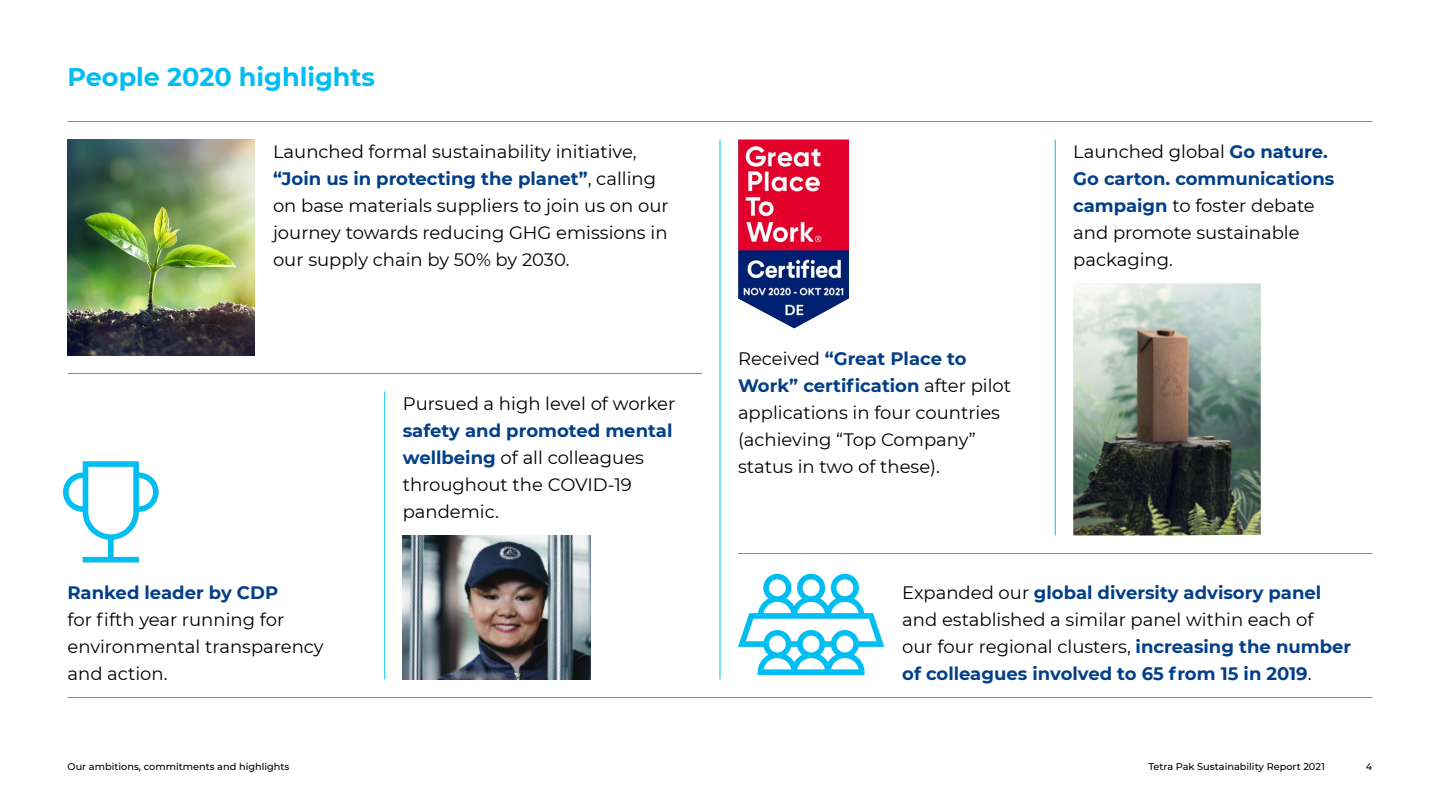
<style>
.page{position:relative;width:1440px;height:810px;background:#fff}
.page>*{position:absolute;margin:0;border:0;box-sizing:border-box;transform-origin:0 0}
.t1{font:700 25.5px "Montserrat";color:#00bdf2}
.t2{font:18px/27px "Montserrat";color:#000}
.t3{font:700 18px/27px "Montserrat";color:#023f88}
.t4{font:500 9.75px "Montserrat";color:#000}
.s1{font-weight:700;color:#023f88}
.s2{font-weight:400;color:#000}
</style>
<div class="page">
<img style="left:1073px;top:284px;width:188px;height:252px">
<svg style="left:738px;top:574px;width:146px;height:101px"></svg>
<img style="left:738px;top:140px;width:111px;height:188px">
<img style="left:403px;top:535px;width:187px;height:145px">
<svg style="left:63px;top:461px;width:96px;height:101px"></svg>
<hr style="left:68px;top:121px;width:1304px;height:1px;background:#00bdf2">
<hr style="left:68px;top:697px;width:1304px;height:1px;background:#00bdf2">
<hr style="left:384px;top:392px;width:1px;height:288px;background:#00bdf2">
<hr style="left:1055px;top:140px;width:1px;height:396px;background:#00bdf2">
<hr style="left:738px;top:553px;width:634px;height:1px;background:#00bdf2">
<hr style="left:68px;top:373px;width:634px;height:1px;background:#00bdf2">
<hr style="left:720px;top:140px;width:1px;height:540px;background:#00bdf2">
<img style="left:68px;top:140px;width:187px;height:216px">
<h1 class="t1" style="left:68px;top:58px;width:309px">People 2020 highlights</h1>
<p class="t2" style="left:273px;top:137px;width:397px">Launched formal sustainability initiative, <span class="s1">“Join us in protecting the planet”</span>, calling on base materials suppliers to join us on our journey towards reducing GHG emissions in our supply chain by 50% by 2030.</p>
<p class="t3" style="left:68px;top:578px;width:212px">Ranked leader by CDP</p>
<p class="t2" style="left:68px;top:605px;width:258px">for fifth year running for environmental transparency and action.</p>
<p class="t2" style="left:403px;top:389px;width:274px">Pursued a high level of worker</p>
<p class="t2" style="left:403px;top:416px;width:271px"><span class="s1">safety and promoted mental wellbeing</span> of all colleagues throughout the COVID-19 pandemic.</p>
<p class="t2" style="left:738px;top:344px;width:275px">Received <span class="s1">“Great Place to<br>Work” certification</span> after pilot applications in four countries (achieving “Top Company” status in two of these).</p>
<p class="t2" style="left:1073px;top:137px;width:263px">Launched global <span class="s1">Go nature.<br>Go carton. communications campaign</span> to foster debate and promote sustainable packaging.</p>
<p class="t3" style="left:902px;top:578px;width:451px"><span class="s2">Expanded our</span> global diversity advisory panel <span class="s2">and established a similar panel within each of<br>our four regional clusters,</span> increasing the number of colleagues involved to 65 from 15 in 2019<span class="s2">.</span></p>
<p class="t4" style="left:68px;top:759px;width:223px">Our ambitions, commitments and highlights</p>
<p class="t4" style="left:1148px;top:759px;width:178px">Tetra Pak Sustainability Report 2021</p>
<p class="t4" style="left:1366px;top:759px;width:8px">4</p>
</div>
